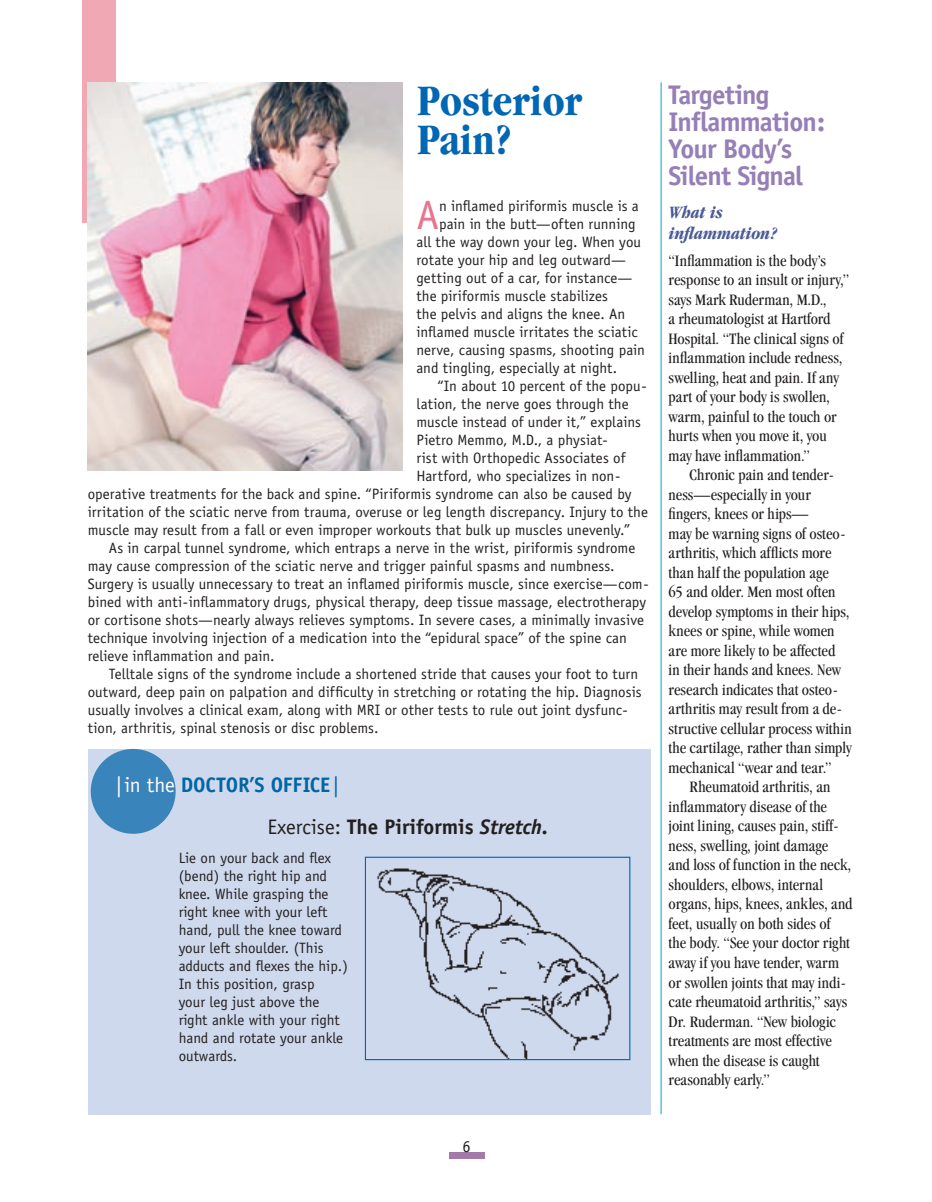
<style>
.page{position:relative;width:932px;height:1202px;background:#fff}
.page>*{position:absolute;margin:0;border:0;box-sizing:border-box;transform-origin:0 0}
.t1{font:700 condensed 45px/39px "Garamond";color:#0166b3}
.t2{font:40.95px "Officina Sans";color:#e7758f}
.t3{font:700 27px/27px "Officina Sans";letter-spacing:-.035em;color:#967fb6}
.t4{font:700 21px "Officina Sans";color:#231f20}
.t5{font:700 21px "Officina Sans";letter-spacing:-.005em;color:#0066a4}
.t6{font:italic 700 condensed 18px/21px "Garamond";letter-spacing:-.005em;color:#4c5a96}
.t7{font:condensed 16.5px/19.5px "Garamond";letter-spacing:.005em;color:#231f20}
.t8{font:16.5px "Officina Sans";color:#231f20}
.t9{font:15px/18px "Officina Sans";color:#231f20}
.s1{font-weight:400;color:#fff}
.s2{font-weight:400}
.s3{font-style:italic}
</style>
<div class="page">
<div style="left:448px;top:1152px;width:36px;height:6px;background:#a47ba8"></div>
<div style="left:88px;top:749px;width:562px;height:365px;background:#cfd9ed"></div>
<div style="left:82px;top:0;width:33px;height:223px;background:#f0a9b4"></div>
<div style="left:91px;top:749px;width:85px;height:84px;background:#3985bb;border-radius:50%"></div>
<hr style="left:660px;top:82px;width:1px;height:1032px;background:#00a4ca">
<img style="left:364px;top:856px;width:267px;height:205px">
<div style="left:365px;top:856px;width:265px;height:204px;border:1px solid #0066a4"></div>
<img style="left:88px;top:82px;width:315px;height:389px">
<h1 class="t1" style="left:417px;top:81px;width:167px">Posterior<br>Pain?</h1>
<h2 class="t2" style="left:416px;top:191px;width:24px">A</h2>
<p class="t9" style="left:439px;top:197px;width:201px">n inflamed piriformis muscle is a</p>
<p class="t9" style="left:439px;top:215px;width:198px">pain in the butt—often running</p>
<p class="t9" style="left:416px;top:233px;width:226px">all the way down your leg. When you</p>
<p class="t9" style="left:416px;top:251px;width:211px">rotate your hip and leg outward—</p>
<p class="t9" style="left:416px;top:269px;width:218px">getting out of a car, for instance—</p>
<p class="t9" style="left:416px;top:287px;width:193px">the piriformis muscle stabilizes</p>
<p class="t9" style="left:416px;top:305px;width:210px">the pelvis and aligns the knee. An</p>
<p class="t9" style="left:416px;top:323px;width:223px">inflamed muscle irritates the sciatic</p>
<p class="t9" style="left:416px;top:341px;width:230px">nerve, causing spasms, shooting pain</p>
<p class="t9" style="left:416px;top:359px;width:202px">and tingling, especially at night.</p>
<p class="t9" style="left:437px;top:377px;width:211px">“In about 10 percent of the popu-</p>
<p class="t9" style="left:416px;top:395px;width:214px">lation, the nerve goes through the</p>
<p class="t9" style="left:416px;top:413px;width:226px">muscle instead of under it,” explains</p>
<p class="t9" style="left:416px;top:431px;width:193px">Pietro Memmo, M.D., a physiat-</p>
<p class="t9" style="left:416px;top:449px;width:210px">rist with Orthopedic Associates of</p>
<p class="t9" style="left:416px;top:467px;width:205px">Hartford, who specializes in non-</p>
<p class="t9" style="left:88px;top:485px;width:545px">operative treatments for the back and spine. “Piriformis syndrome can also be caused by</p>
<p class="t9" style="left:88px;top:503px;width:561px">irritation of the sciatic nerve from trauma, overuse or leg length discrepancy. Injury to the</p>
<p class="t9" style="left:88px;top:521px;width:544px">muscle may result from a fall or even improper workouts that bulk up muscles unevenly.”</p>
<p class="t9" style="left:109px;top:539px;width:528px">As in carpal tunnel syndrome, which entraps a nerve in the wrist, piriformis syndrome</p>
<p class="t9" style="left:88px;top:557px;width:528px">may cause compression of the sciatic nerve and trigger painful spasms and numbness.</p>
<p class="t9" style="left:88px;top:575px;width:562px">Surgery is usually unnecessary to treat an inflamed piriformis muscle, since exercise—com-</p>
<p class="t9" style="left:88px;top:593px;width:560px">bined with anti-inflammatory drugs, physical therapy, deep tissue massage, electrotherapy</p>
<p class="t9" style="left:88px;top:611px;width:558px">or cortisone shots—nearly always relieves symptoms. In severe cases, a minimally invasive</p>
<p class="t9" style="left:88px;top:629px;width:540px">technique involving injection of a medication into the “epidural space” of the spine can</p>
<p class="t9" style="left:88px;top:647px;width:188px">relieve inflammation and pain.</p>
<p class="t9" style="left:109px;top:665px;width:531px">Telltale signs of the syndrome include a shortened stride that causes your foot to turn</p>
<p class="t9" style="left:88px;top:683px;width:555px">outward, deep pain on palpation and difficulty in stretching or rotating the hip. Diagnosis</p>
<p class="t9" style="left:88px;top:701px;width:541px">usually involves a clinical exam, along with MRI or other tests to rule out joint dysfunc-</p>
<p class="t9" style="left:88px;top:719px;width:292px">tion, arthritis, spinal stenosis or disc problems.</p>
<h3 class="t5" style="left:116px;top:772px;width:225px"><span class="s1">| in the</span> DOCTOR’S OFFICE <span class="s2">|</span></h3>
<h3 class="t4" style="left:267px;top:813px;width:282px"><span class="s2">Exercise:</span> The Piriformis <span class="s3">Stretch.</span></h3>
<p class="t9" style="left:179px;top:848px;width:171px">Lie on your back and flex (bend) the right hip and knee. While grasping the right knee with your left hand, pull the knee toward your left shoulder. (This adducts and flexes the hip.)<br>In this position, grasp<br>your leg just above the right ankle with your right hand and rotate your ankle outwards.</p>
<h3 class="t3" style="left:668px;top:81px;width:158px">Targeting<br>Inflammation:<br>Your Body’s<br>Silent Signal</h3>
<p class="t6" style="left:668px;top:202px;width:110px">What is inflammation?</p>
<p class="t7" style="left:668px;top:250px;width:182px">“Inflammation is the body’s response to an insult or injury,” says Mark Ruderman, M.D.,<br>a rheumatologist at Hartford<br>Hospital. “The clinical signs of inflammation include redness, swelling, heat and pain. If any part of your body is swollen, warm, painful to the touch or hurts when you move it, you may have inflammation.”</p>
<p class="t7" style="left:668px;top:465px;width:185px;text-indent:21px">Chronic pain and tender&shy;ness—especially in your fingers, knees or hips—<br>may be warning signs of osteo&shy;arthritis, which afflicts more than half the population age<br>65 and older. Men most often develop symptoms in their hips, knees or spine, while women are more likely to be affected<br>in their hands and knees. New research indicates that osteo&shy;arthritis may result from a de&shy;structive cellular process within the cartilage, rather than simply mechanical “wear and tear.”</p>
<p class="t7" style="left:668px;top:777px;width:185px;text-indent:21px">Rheumatoid arthritis, an inflammatory disease of the joint lining, causes pain, stiff&shy;ness, swelling, joint damage and loss of function in the neck, shoulders, elbows, internal organs, hips, knees, ankles, and feet, usually on both sides of<br>the body. “See your doctor right away if you have tender, warm or swollen joints that may indi&shy;cate rheumatoid arthritis,” says<br>Dr. Ruderman. “New biologic treatments are most effective when the disease is caught reasonably early.”</p>
<p class="t8" style="left:462px;top:1136px;width:10px">6</p>
</div>
